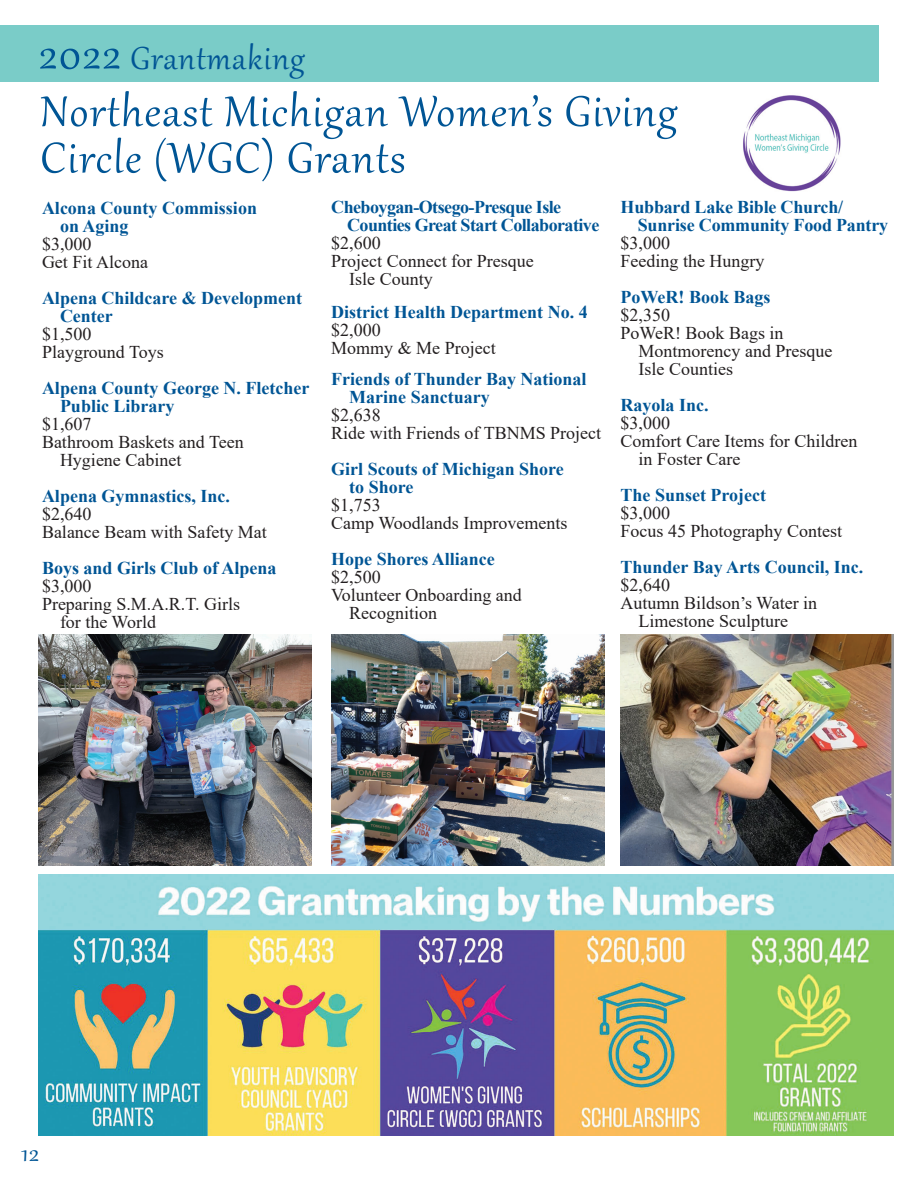
<style>
.page{position:relative;width:918px;height:1188px;background:#fff}
.page>*{position:absolute;margin:0;border:0;box-sizing:border-box;transform-origin:0 0}
.t1{font:52.5px/46.5px "Gabriola";letter-spacing:.03em;color:#005595}
.t2{font:39px "Gabriola";letter-spacing:.03em;color:#005595}
.t3{font:30px "Gabriola";color:#005595}
.t4{font:18px/18px "Times New Roman";color:#231f20}
.t5{font:700 18px/18px "Times New Roman";color:#005595}
.t6{font:700 18px/18px "Times New Roman";letter-spacing:-.03em;color:#005595}
.s1{font-size:55.5px}
</style>
<div class="page">
<img style="left:39px;top:635px;width:273px;height:231px">
<img style="left:743px;top:95px;width:98px;height:97px">
<img style="left:331px;top:635px;width:274px;height:231px">
<img style="left:621px;top:635px;width:273px;height:231px">
<img style="left:39px;top:875px;width:855px;height:260px">
<div style="left:0;top:25px;width:879px;height:57px;background:#7accc8"></div>
<h2 class="t2" style="left:39px;top:32px;width:267px"><span class="s1">2022</span> Grantmaking</h2>
<h1 class="t1" style="left:40px;top:85px;width:638px">Northeast Michigan Women’s Giving<br>Circle (WGC) Grants</h1>
<p class="t5" style="left:60px;top:199px;width:199px;text-indent:-18px">Alcona County Commission on Aging</p>
<p class="t4" style="left:42px;top:235px;width:107px">$3,000<br>Get Fit Alcona</p>
<p class="t5" style="left:60px;top:289px;width:244px;text-indent:-18px">Alpena Childcare &amp; Development<br>Center</p>
<p class="t4" style="left:42px;top:325px;width:123px">$1,500<br>Playground Toys</p>
<p class="t5" style="left:60px;top:379px;width:251px;text-indent:-18px">Alpena County George N. Fletcher<br>Public Library</p>
<p class="t4" style="left:42px;top:415px;width:51px">$1,607</p>
<p class="t4" style="left:42px;top:433px;width:203px">Bathroom Baskets and Teen</p>
<p class="t4" style="left:60px;top:451px;width:123px">Hygiene Cabinet</p>
<p class="t5" style="left:42px;top:487px;width:190px">Alpena Gymnastics, Inc.</p>
<p class="t4" style="left:42px;top:505px;width:226px">$2,640<br>Balance Beam with Safety Mat</p>
<p class="t5" style="left:42px;top:559px;width:236px">Boys and Girls Club of Alpena</p>
<p class="t4" style="left:42px;top:577px;width:51px">$3,000</p>
<p class="t4" style="left:42px;top:595px;width:200px">Preparing S.M.A.R.T. Girls</p>
<p class="t4" style="left:60px;top:613px;width:98px">for the World</p>
<p class="t5" style="left:638px;top:197px;width:252px;text-indent:-17px">Hubbard Lake Bible Church/<br>Sunrise Community Food Pantry</p>
<p class="t4" style="left:621px;top:233px;width:145px">$3,000<br>Feeding the Hungry</p>
<p class="t5" style="left:621px;top:287px;width:152px">PoWeR! Book Bags</p>
<p class="t4" style="left:621px;top:305px;width:51px">$2,350</p>
<p class="t4" style="left:621px;top:323px;width:165px">PoWeR! Book Bags in</p>
<p class="t4" style="left:639px;top:341px;width:195px">Montmorency and Presque</p>
<p class="t4" style="left:639px;top:359px;width:96px">Isle Counties</p>
<p class="t5" style="left:621px;top:395px;width:90px">Rayola Inc.</p>
<p class="t4" style="left:621px;top:413px;width:51px">$3,000</p>
<p class="t4" style="left:621px;top:431px;width:238px">Comfort Care Items for Children</p>
<p class="t4" style="left:639px;top:449px;width:103px">in Foster Care</p>
<p class="t5" style="left:621px;top:485px;width:147px">The Sunset Project</p>
<p class="t4" style="left:621px;top:503px;width:223px">$3,000<br>Focus 45 Photography Contest</p>
<p class="t5" style="left:621px;top:557px;width:244px">Thunder Bay Arts Council, Inc.</p>
<p class="t4" style="left:621px;top:575px;width:51px">$2,640</p>
<p class="t4" style="left:621px;top:593px;width:198px">Autumn Bildson’s Water in</p>
<p class="t4" style="left:639px;top:611px;width:151px">Limestone Sculpture</p>
<p class="t6" style="left:347px;top:197px;width:254px;text-indent:-16px">Cheboygan-Otsego-Presque Isle<br>Counties Great Start Collaborative</p>
<p class="t4" style="left:331px;top:233px;width:51px">$2,600</p>
<p class="t4" style="left:331px;top:251px;width:204px">Project Connect for Presque</p>
<p class="t4" style="left:349px;top:269px;width:85px">Isle County</p>
<p class="t5" style="left:331px;top:302px;width:258px">District Health Department No. 4</p>
<p class="t4" style="left:331px;top:320px;width:166px">$2,000<br>Mommy &amp; Me Project</p>
<p class="t5" style="left:349px;top:370px;width:239px;text-indent:-18px">Friends of Thunder Bay National<br>Marine Sanctuary</p>
<p class="t4" style="left:331px;top:406px;width:272px">$2,638<br>Ride with Friends of TBNMS Project</p>
<p class="t5" style="left:349px;top:460px;width:216px;text-indent:-18px">Girl Scouts of Michigan Shore to Shore</p>
<p class="t4" style="left:331px;top:496px;width:238px">$1,753<br>Camp Woodlands Improvements</p>
<p class="t5" style="left:331px;top:550px;width:165px">Hope Shores Alliance</p>
<p class="t4" style="left:331px;top:568px;width:51px">$2,500</p>
<p class="t4" style="left:331px;top:586px;width:192px">Volunteer Onboarding and</p>
<p class="t4" style="left:349px;top:604px;width:90px">Recognition</p>
<h3 class="t3" style="left:21px;top:1133px;width:19px">12</h3>
</div>
